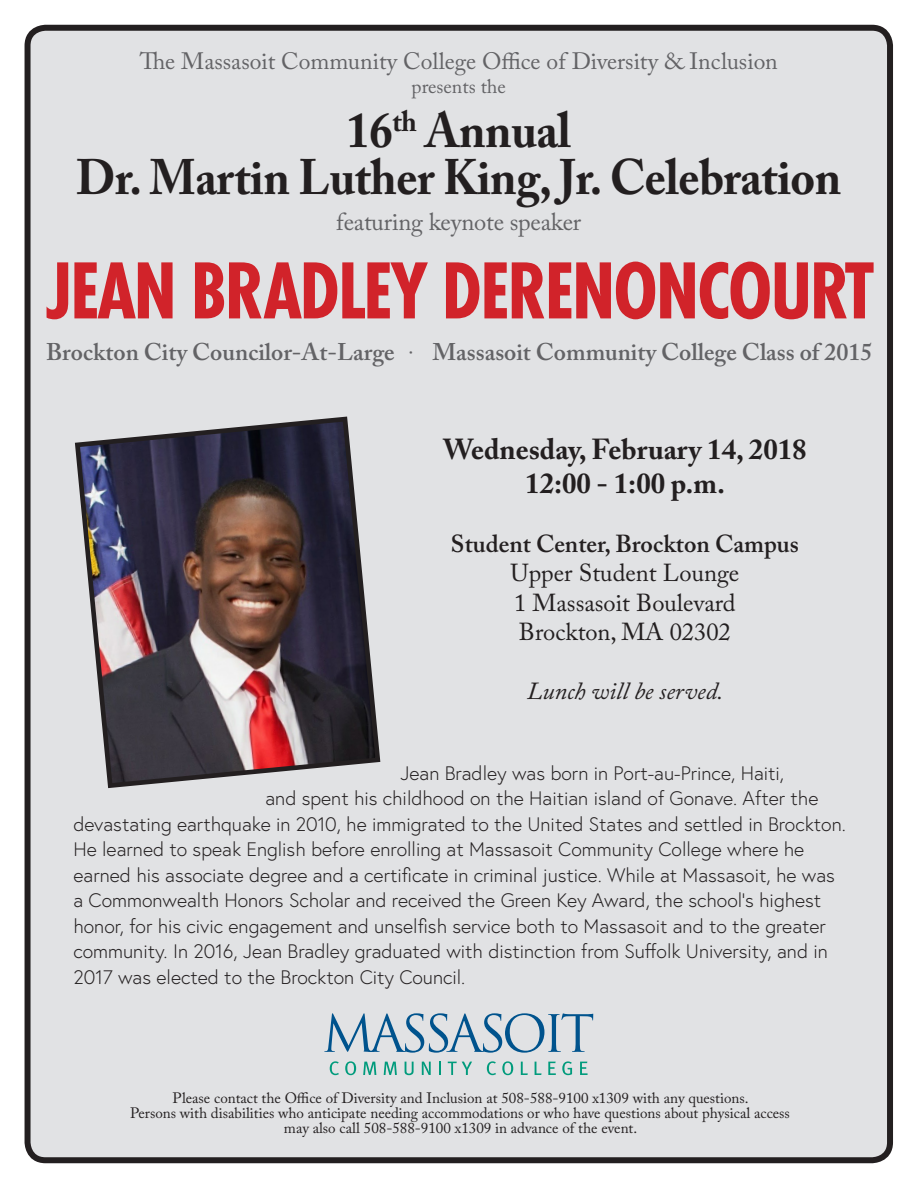
<style>
.page{position:relative;width:918px;height:1188px;background:#fff}
.page>*{position:absolute;margin:0;border:0;box-sizing:border-box;transform-origin:0 0}
.t1{font:700 84px "Futura PT Cond";letter-spacing:-.03em;color:#d1232a}
.t2{font:700 49.5px/47.2px "Adobe Caslon Pro";letter-spacing:-.01em;color:#231f20;text-align:center;scale:.95 1}
.t3{font:700 28.8px "Adobe Caslon Pro";color:#231f20}
.t4{font:24.45px/29.4px "Adobe Caslon Pro";color:#231f20}
.t5{font:600 24.45px "Adobe Caslon Pro";color:#231f20}
.t6{font:24.45px "Adobe Caslon Pro";letter-spacing:-.01em;color:#636366}
.t7{font:italic 24.45px "Adobe Caslon Pro";color:#231f20}
.t8{font:600 24px "Adobe Caslon Pro";color:#636366}
.t9{font:23.55px "Adobe Caslon Pro";color:#636366}
.t10{font:19.65px "Adobe Caslon Pro";color:#636366}
.t11{font:300 19.5px "Europa";color:#231f20}
.t12{font:15px "Adobe Caslon Pro";color:#231f20}
.s1{font-weight:700}
</style>
<div class="page">
<div style="left:28px;top:28px;width:862px;height:1132px;background:#e1e2e4;border-radius:18px"></div>
<div style="left:25px;top:25px;width:868px;height:1138px;border:6px solid #231f20;border-radius:18px"></div>
<svg style="left:324px;top:1013px;width:269px;height:40px"></svg>
<svg style="left:330px;top:1061px;width:9px;height:14px"></svg>
<svg style="left:345px;top:1061px;width:11px;height:14px"></svg>
<svg style="left:363px;top:1062px;width:13px;height:13px"></svg>
<svg style="left:384px;top:1062px;width:13px;height:13px"></svg>
<svg style="left:405px;top:1062px;width:9px;height:13px"></svg>
<svg style="left:422px;top:1062px;width:9px;height:13px"></svg>
<svg style="left:439px;top:1062px;width:2px;height:13px"></svg>
<svg style="left:448px;top:1062px;width:24px;height:13px"></svg>
<svg style="left:487px;top:1061px;width:9px;height:14px"></svg>
<svg style="left:502px;top:1061px;width:11px;height:14px"></svg>
<svg style="left:521px;top:1062px;width:7px;height:13px"></svg>
<svg style="left:535px;top:1062px;width:7px;height:13px"></svg>
<svg style="left:548px;top:1062px;width:8px;height:13px"></svg>
<svg style="left:562px;top:1061px;width:10px;height:14px"></svg>
<svg style="left:580px;top:1062px;width:8px;height:13px"></svg>
<img style="left:75px;top:416px;width:306px;height:373px">
<p class="t9" style="left:140px;top:48px;width:640px">The Massasoit Community College Office of Diversity &amp; Inclusion</p>
<p class="t10" style="left:412px;top:75px;width:96px">presents the</p>
<p class="t2" style="left:76px;top:106px;width:807px">16<sup>th</sup> Annual<br>Dr. Martin Luther King, Jr. Celebration</p>
<p class="t6" style="left:336px;top:207px;width:246px">featuring keynote speaker</p>
<p class="t1" style="left:47px;top:242px;width:829px">JEAN BRADLEY DERENONCOURT</p>
<p class="t8" style="left:46px;top:337px;width:828px">Brockton City Councilor-At-Large <span class="s1">.</span> Massasoit Community College Class of 2015</p>
<p class="t3" style="left:443px;top:432px;width:365px">Wednesday, February 14, 2018</p>
<p class="t3" style="left:525px;top:467px;width:202px">12:00 - 1:00 p.m.</p>
<p class="t5" style="left:451px;top:529px;width:349px">Student Center, Brockton Campus</p>
<p class="t4" style="left:510px;top:558px;width:230px">Upper Student Lounge<br>1 Massasoit Boulevard</p>
<p class="t4" style="left:519px;top:617px;width:213px">Brockton, MA 02302</p>
<p class="t7" style="left:527px;top:676px;width:197px">Lunch will be served.</p>
<p class="t11" style="left:400px;top:761px;width:385px">Jean Bradley was born in Port-au-Prince, Haiti,</p>
<p class="t11" style="left:265px;top:786px;width:555px">and spent his childhood on the Haitian island of Gonave. After the</p>
<p class="t11" style="left:73px;top:812px;width:774px">devastating earthquake in 2010, he immigrated to the United States and settled in Brockton.</p>
<p class="t11" style="left:73px;top:837px;width:732px">He learned to speak English before enrolling at Massasoit Community College where he</p>
<p class="t11" style="left:73px;top:863px;width:763px">earned his associate degree and a certificate in criminal justice. While at Massasoit, he was</p>
<p class="t11" style="left:73px;top:888px;width:749px">a Commonwealth Honors Scholar and received the Green Key Award, the school’s highest</p>
<p class="t11" style="left:73px;top:914px;width:754px">honor, for his civic engagement and unselfish service both to Massasoit and to the greater</p>
<p class="t11" style="left:73px;top:939px;width:756px">community. In 2016, Jean Bradley graduated with distinction from Suffolk University, and in</p>
<p class="t11" style="left:73px;top:965px;width:394px">2017 was elected to the Brockton City Council.</p>
<p class="t12" style="left:173px;top:1089px;width:578px">Please contact the Office of Diversity and Inclusion at 508-588-9100 x1309 with any questions.</p>
<p class="t12" style="left:130px;top:1104px;width:661px">Persons with disabilities who anticipate needing accommodations or who have questions about physical access</p>
<p class="t12" style="left:284px;top:1119px;width:355px">may also call 508-588-9100 x1309 in advance of the event.</p>
</div>
